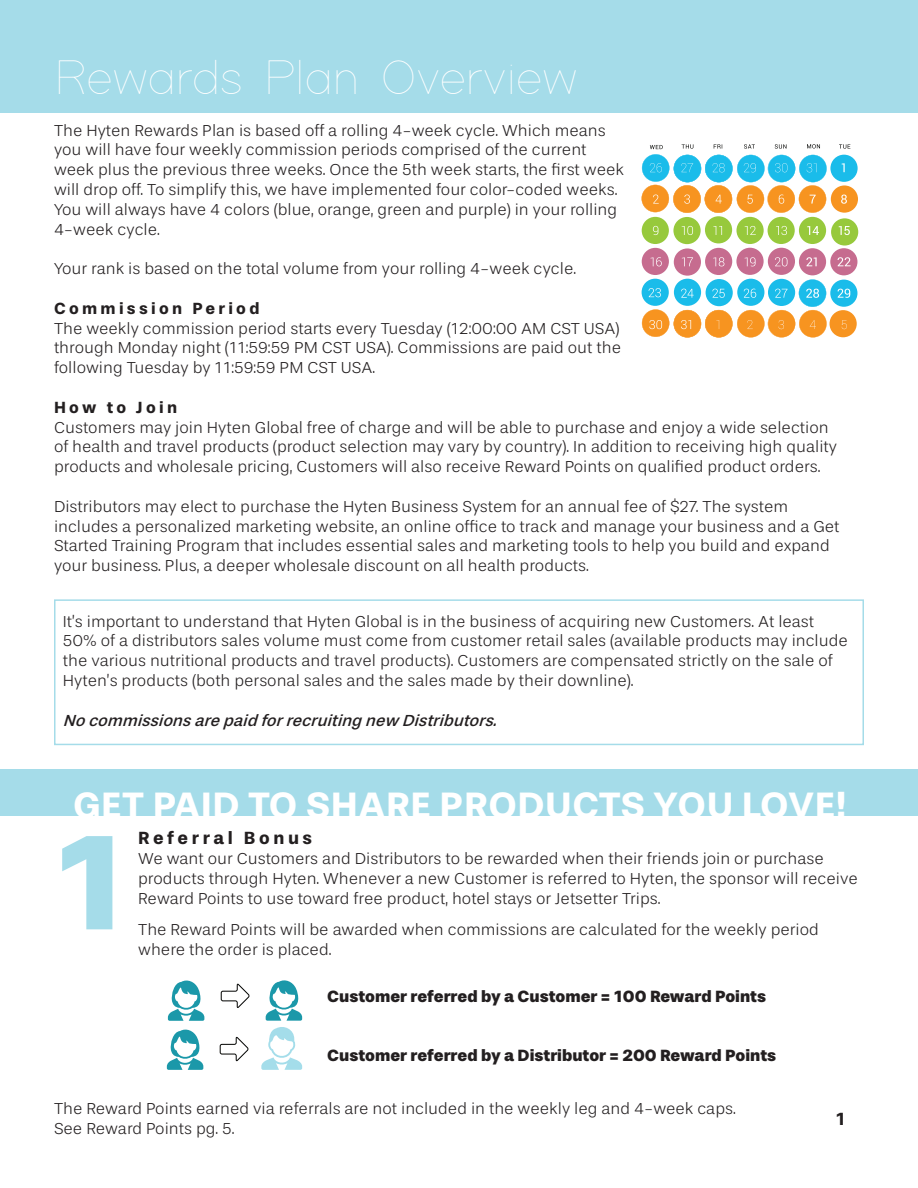
<style>
.page{position:relative;width:918px;height:1188px;background:#fff}
.page>*{position:absolute;margin:0;border:0;box-sizing:border-box;transform-origin:0 0}
.t1{font:900 136.5px "Stevie Sans";color:#a5dce9}
.t2{font:49.5px "Soft Line";color:#fff}
.t3{font:700 37.5px "Stevie Sans";letter-spacing:.015em;color:#fff}
.t4{font:700 18px "Stevie Sans";letter-spacing:.2em;color:#231f20}
.t5{font:300 16.5px/19.8px "Stevie Sans";color:#231f20}
.t6{font:900 16.5px "Stevie Sans";color:#231f20}
.t7{font:italic 16.5px "Stevie Sans";color:#231f20}
.t8{font:700 16.5px "Stevie Sans";letter-spacing:.2em;color:#231f20}
</style>
<div class="page">
<div style="left:0;top:770px;width:918px;height:46px;background:#a5dce9"></div>
<div style="left:0;top:0;width:918px;height:112px;background:#a5dce9"></div>
<div style="left:54px;top:599px;width:810px;height:146px;border:2px solid #a5dce9"></div>
<svg style="left:168px;top:980px;width:36px;height:41px"></svg>
<svg style="left:221px;top:984px;width:29px;height:24px"></svg>
<svg style="left:167px;top:1029px;width:36px;height:41px"></svg>
<svg style="left:220px;top:1037px;width:29px;height:24px"></svg>
<svg style="left:261px;top:980px;width:41px;height:90px"></svg>
<div style="left:799px;top:217px;width:27px;height:27px;background:#97c93c;border-radius:50%"></div>
<div style="left:799px;top:248px;width:27px;height:27px;background:#c66c8f;border-radius:50%"></div>
<div style="left:830px;top:155px;width:28px;height:27px;background:#1abcea;border-radius:50%"></div>
<div style="left:831px;top:185px;width:27px;height:28px;background:#f79420;border-radius:50%"></div>
<div style="left:830px;top:248px;width:27px;height:27px;background:#c66c8f;border-radius:50%"></div>
<div style="left:831px;top:218px;width:27px;height:28px;background:#97c93c;border-radius:50%"></div>
<div style="left:830px;top:280px;width:27px;height:27px;background:#1abcea;border-radius:50%"></div>
<div style="left:736px;top:217px;width:28px;height:27px;background:#97c93c;border-radius:50%"></div>
<div style="left:768px;top:217px;width:27px;height:27px;background:#97c93c;border-radius:50%"></div>
<div style="left:673px;top:217px;width:28px;height:27px;background:#97c93c;border-radius:50%"></div>
<div style="left:705px;top:216px;width:27px;height:27px;background:#97c93c;border-radius:50%"></div>
<div style="left:642px;top:217px;width:27px;height:27px;background:#97c93c;border-radius:50%"></div>
<div style="left:642px;top:248px;width:27px;height:27px;background:#c66c8f;border-radius:50%"></div>
<div style="left:674px;top:248px;width:27px;height:28px;background:#c66c8f;border-radius:50%"></div>
<div style="left:705px;top:248px;width:27px;height:27px;background:#c66c8f;border-radius:50%"></div>
<div style="left:736px;top:248px;width:28px;height:27px;background:#c66c8f;border-radius:50%"></div>
<div style="left:768px;top:248px;width:27px;height:27px;background:#c66c8f;border-radius:50%"></div>
<div style="left:830px;top:310px;width:27px;height:27px;background:#f79420;border-radius:50%"></div>
<svg style="left:642px;top:144px;width:208px;height:69px"></svg>
<svg style="left:653px;top:226px;width:5px;height:9px"></svg>
<svg style="left:682px;top:226px;width:11px;height:9px"></svg>
<svg style="left:713px;top:226px;width:9px;height:9px"></svg>
<svg style="left:745px;top:226px;width:11px;height:9px"></svg>
<svg style="left:776px;top:226px;width:11px;height:9px"></svg>
<svg style="left:807px;top:226px;width:12px;height:9px"></svg>
<svg style="left:839px;top:226px;width:11px;height:9px"></svg>
<svg style="left:651px;top:257px;width:11px;height:9px"></svg>
<svg style="left:682px;top:257px;width:42px;height:9px"></svg>
<svg style="left:745px;top:257px;width:11px;height:9px"></svg>
<svg style="left:775px;top:257px;width:13px;height:9px"></svg>
<svg style="left:806px;top:257px;width:11px;height:9px"></svg>
<svg style="left:838px;top:257px;width:13px;height:9px"></svg>
<svg style="left:642px;top:279px;width:208px;height:59px"></svg>
<h2 class="t2" style="left:54px;top:56px;width:525px">Rewards Plan Overview</h2>
<p class="t5" style="left:54px;top:121px;width:572px">The Hyten Rewards Plan is based off a rolling 4-week cycle. Which means you will have four weekly commission periods comprised of the current week plus the previous three weeks. Once the 5th week starts, the first week will drop off. To simplify this, we have implemented four color-coded weeks.<br>You will always have 4 colors (blue, orange, green and purple) in your rolling 4-week cycle.</p>
<p class="t5" style="left:54px;top:259px;width:524px">Your rank is based on the total volume from your rolling 4-week cycle.</p>
<p class="t8" style="left:54px;top:299px;width:207px">Commission Period</p>
<p class="t5" style="left:54px;top:319px;width:569px;text-align:justify">The weekly commission period starts every Tuesday (12:00:00 AM CST USA) through Monday night (11:59:59 PM CST USA). Commissions are paid out the following Tuesday by 11:59:59 PM CST USA.</p>
<p class="t8" style="left:54px;top:398px;width:125px">How to Join</p>
<p class="t5" style="left:54px;top:418px;width:785px">Customers may join Hyten Global free of charge and will be able to purchase and enjoy a wide selection of health and travel products (product selection may vary by country). In addition to receiving high quality products and wholesale pricing, Customers will also receive Reward Points on qualified product orders.</p>
<p class="t5" style="left:54px;top:497px;width:787px">Distributors may elect to purchase the Hyten Business System for an annual fee of $27. The system includes a personalized marketing website, an online office to track and manage your business and a Get Started Training Program that includes essential sales and marketing tools to help you build and expand your business. Plus, a deeper wholesale discount on all health products.</p>
<p class="t5" style="left:63px;top:612px;width:786px">It’s important to understand that Hyten Global is in the business of acquiring new Customers. At least 50% of a distributors sales volume must come from customer retail sales (available products may include the various nutritional products and travel products). Customers are compensated strictly on the sale of Hyten’s products (both personal sales and the sales made by their downline).</p>
<p class="t7" style="left:63px;top:711px;width:440px">Nocommissionsarepaid forrecruiting new Distributors.</p>
<h3 class="t3" style="left:73px;top:785px;width:775px">GET PAID TO SHARE PRODUCTS YOU LOVE!</h3>
<h1 class="t1" style="left:54px;top:807px;width:77px">1</h1>
<p class="t4" style="left:138px;top:828px;width:175px">Referral Bonus</p>
<p class="t5" style="left:138px;top:849px;width:721px">We want our Customers and Distributors to be rewarded when their friends join or purchase products through Hyten. Whenever a new Customer is referred to Hyten, the sponsor will receive<br>Reward Points to use toward free product, hotel stays or Jetsetter Trips.</p>
<p class="t5" style="left:138px;top:921px;width:682px">The Reward Points will be awarded when commissions are calculated for the weekly period where the order is placed.</p>
<p class="t6" style="left:327px;top:987px;width:440px">Customer referred by a Customer = 100 Reward Points</p>
<p class="t6" style="left:327px;top:1046px;width:451px">Customer referred by a Distributor = 200 Reward Points</p>
<p class="t5" style="left:54px;top:1099px;width:683px">The Reward Points earned via referrals are not included in the weekly leg and 4-week caps.<br>See Reward Points pg. 5.</p>
<p class="t4" style="left:836px;top:1109px;width:11px">1</p>
</div>
